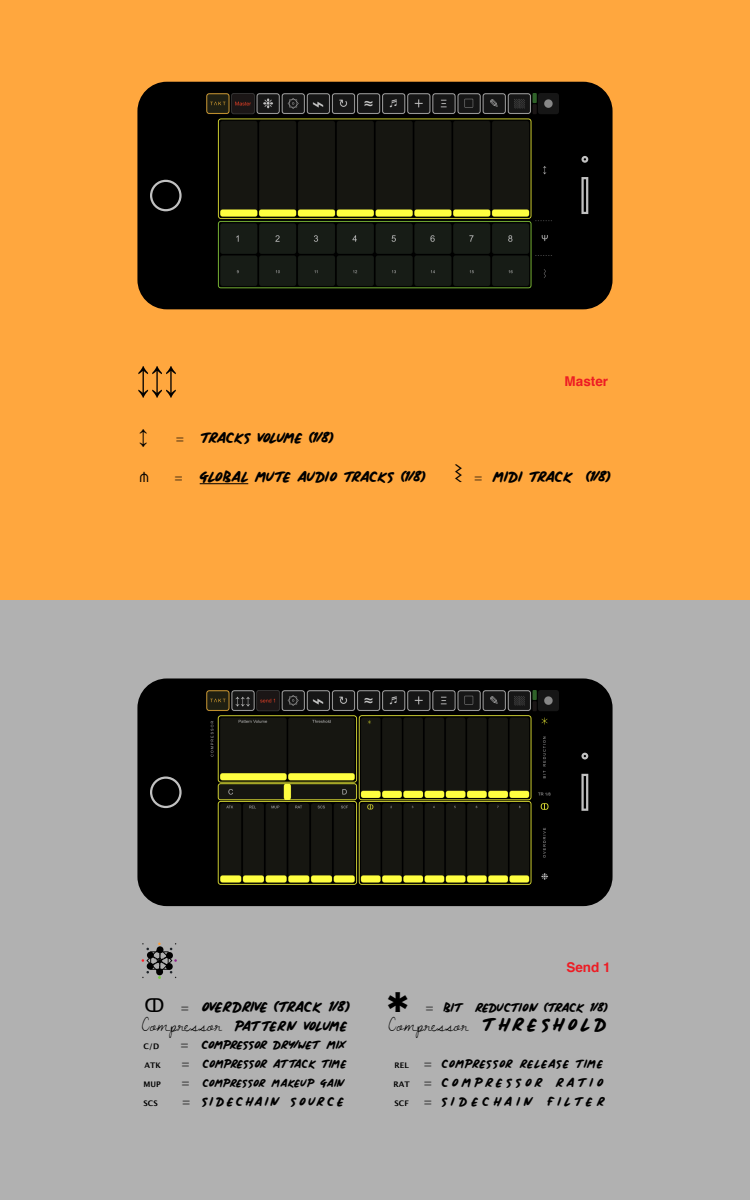
<style>
.page{position:relative;width:750px;height:1200px;background:#fff}
.page>*{position:absolute;margin:0;border:0;box-sizing:border-box;transform-origin:0 0}
.t1{font:19.5px "Arial Narrow";color:#000}
.t2{font:19.2px "Dawningofa New Day";color:#000}
.t3{font:13.65px "Signboard";color:#000}
.t4{font:13.65px "Signboard";letter-spacing:-.055em;color:#000}
.t5{font:700 13.5px "Helvetica";color:#ed1c24}
.t6{font:13.42px "Signboard";letter-spacing:.005em;color:#000}
.t7{font:12.9px "Signboard";letter-spacing:.015em;color:#000}
.t8{font:11.55px "Signboard";color:#000}
.t9{font:11.55px "Signboard";letter-spacing:.32em;color:#000}
.t10{font:11.55px "Signboard";letter-spacing:.22em;color:#000}
.t11{font:11.55px "Signboard";letter-spacing:.375em;color:#000}
.t12{font:10.8px "Signboard";letter-spacing:.075em;color:#000}
.t13{font:10.8px "Signboard";color:#000}
.t14{font:10.8px "Signboard";letter-spacing:.02em;color:#000}
.t15{font:10.12px "Signboard";letter-spacing:.035em;color:#000}
.t16{font:700 7.65px "Lucida Grande";color:#000}
.s1{font-family:"Times"}
.s2{font-family:"Lucida Grande";font-size:19.2px}
.s3{font-family:"Times";font-size:13.42px}
.s4{font-family:"Dawningofa New Day";font-size:19.2px}
.s5{font-family:"Signboard";font-size:16.95px}
</style>
<div class="page">
<div style="left:0;top:594px;width:750px;height:606px;background:#b1b1b1"></div>
<div style="left:0;top:0;width:750px;height:599px;background:#ffa73e"></div>
<div style="left:139px;top:680px;width:472px;height:224px;background:#000;border-radius:28px"></div>
<div style="left:137px;top:678px;width:476px;height:228px;border:4px solid #000;border-radius:28px"></div>
<svg style="left:150px;top:776px;width:32px;height:32px"></svg>
<svg style="left:581px;top:752px;width:7px;height:7px"></svg>
<svg style="left:581px;top:774px;width:7px;height:37px"></svg>
<img style="left:206px;top:690px;width:353px;height:198px">
<div style="left:139px;top:84px;width:472px;height:223px;background:#000;border-radius:28px"></div>
<div style="left:137px;top:82px;width:476px;height:227px;border:4px solid #000;border-radius:28px"></div>
<div style="left:192px;top:93px;width:368px;height:199px;background:#000;border:1px solid #000"></div>
<svg style="left:150px;top:180px;width:32px;height:31px"></svg>
<svg style="left:581px;top:156px;width:7px;height:7px"></svg>
<svg style="left:581px;top:177px;width:7px;height:37px"></svg>
<img style="left:206px;top:94px;width:353px;height:198px">
<svg style="left:138px;top:366px;width:38px;height:32px"></svg>
<hr style="left:200px;top:483px;width:48px;height:1px;background:#000">
<svg style="left:142px;top:942px;width:35px;height:37px"></svg>
<p class="t5" style="left:565px;top:371px;width:45px">Master</p>
<h1 class="t1" style="left:138px;top:421px;width:11px">↕</h1>
<p class="t4" style="left:176px;top:431px;width:159px"><span class="s1">=</span> TRACKS VOLUME (1/8)</p>
<p class="t3" style="left:175px;top:470px;width:252px"><span class="s1">=</span> GLOBAL MUTE AUDIO TRACKS (1/8)</p>
<p class="t3" style="left:475px;top:470px;width:138px"><span class="s1">=</span> MIDI TRACK (1/8)</p>
<p class="t5" style="left:566px;top:956px;width:46px">Send 1</p>
<p class="t6" style="left:145px;top:1000px;width:207px"><span class="s2">ↀ</span> <span class="s1">=</span> OVERDRIVE (TRACK 1/8)</p>
<p class="t8" style="left:387px;top:1002px;width:222px">✱ <span class="s3">=</span> BIT REDUCTION (TRACK 1/8)</p>
<p class="t7" style="left:142px;top:1019px;width:207px"><span class="s4">Compressor</span> PATTERN VOLUME</p>
<h2 class="t2" style="left:389px;top:1009px;width:219px">Compressor <span class="s5">THRE S H O L D</span></h2>
<p class="t16" style="left:144px;top:1040px;width:17px">C/D</p>
<p class="t13" style="left:181px;top:1040px;width:168px"><span class="s3">=</span> COMPRESSOR DRY/WET MIX</p>
<p class="t16" style="left:145px;top:1059px;width:18px">ATK</p>
<p class="t14" style="left:182px;top:1059px;width:166px"><span class="s3">=</span> COMPRESSOR ATTACK TIME</p>
<p class="t16" style="left:395px;top:1059px;width:16px">REL</p>
<p class="t12" style="left:424px;top:1059px;width:180px"><span class="s3">=</span> COMPRESSOR RELEASE TIME</p>
<p class="t16" style="left:144px;top:1078px;width:19px">MUP</p>
<p class="t15" style="left:182px;top:1078px;width:165px"><span class="s3">=</span> COMPRESSOR MAKEUP GAIN</p>
<p class="t16" style="left:394px;top:1078px;width:18px">RAT</p>
<p class="t9" style="left:424px;top:1077px;width:181px"><span class="s3">=</span> COMPRESSOR RATIO</p>
<p class="t16" style="left:144px;top:1096px;width:16px">SCS</p>
<p class="t10" style="left:183px;top:1095px;width:163px"><span class="s3">=</span> SIDECHAIN SOURCE</p>
<p class="t16" style="left:395px;top:1096px;width:16px">SCF</p>
<p class="t11" style="left:424px;top:1095px;width:183px"><span class="s3">=</span> SIDECHAIN FILTER</p>
</div>
